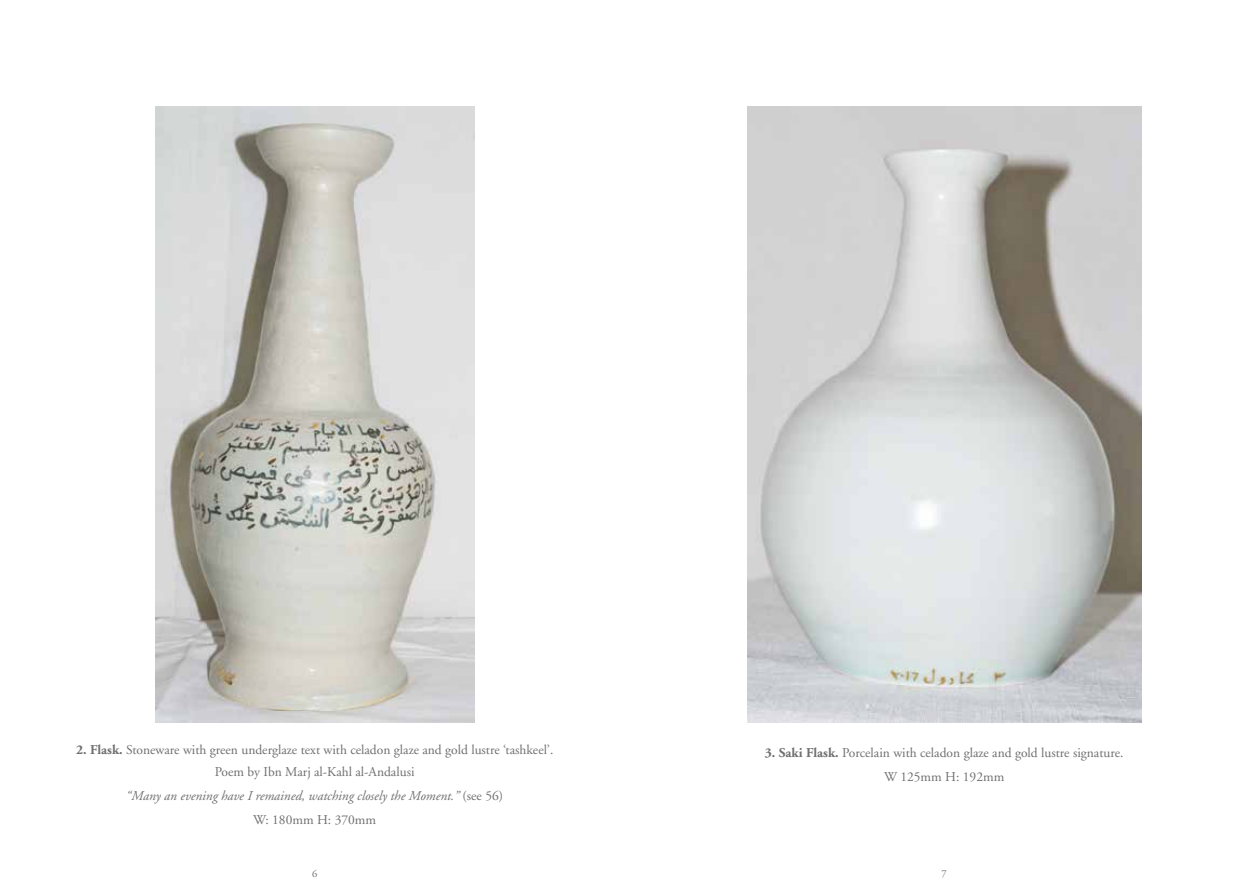
<style>
.page{position:relative;width:1259px;height:893px;background:#fff}
.page>*{position:absolute;margin:0;border:0;box-sizing:border-box;transform-origin:0 0}
.t1{font:13.5px/22.2px "Adobe Garamond";color:#706f6f;text-align:center}
.t2{font:italic 13.5px/23.7px "Adobe Garamond";color:#706f6f;text-align:center}
.t3{font:10.5px "Adobe Garamond";color:#706f6f}
.s1{font-weight:700}
.s2{font-style:normal}
</style>
<div class="page">
<img style="left:155px;top:106px;width:319px;height:617px">
<img style="left:747px;top:106px;width:394px;height:617px">
<p class="t1" style="left:76px;top:739px;width:479px"><span class="s1">2. Flask.</span> Stoneware with green underglaze text with celadon glaze and gold lustre ‘tashkeel’.<br>Poem by Ibn Marj al-Kahl al-Andalusi</p>
<p class="t2" style="left:126px;top:784px;width:378px">“Many an evening have I remained, watching closely the Moment.” <span class="s2">(see 56)<br>W: 180mm H: 370mm</span></p>
<p class="t1" style="left:765px;top:741px;width:360px;line-height:23.7px"><span class="s1">3. Saki Flask.</span> Porcelain with celadon glaze and gold lustre signature.<br>W 125mm H: 192mm</p>
<p class="t3" style="left:312px;top:868px;width:7px">6</p>
<p class="t3" style="left:941px;top:868px;width:7px">7</p>
</div>
